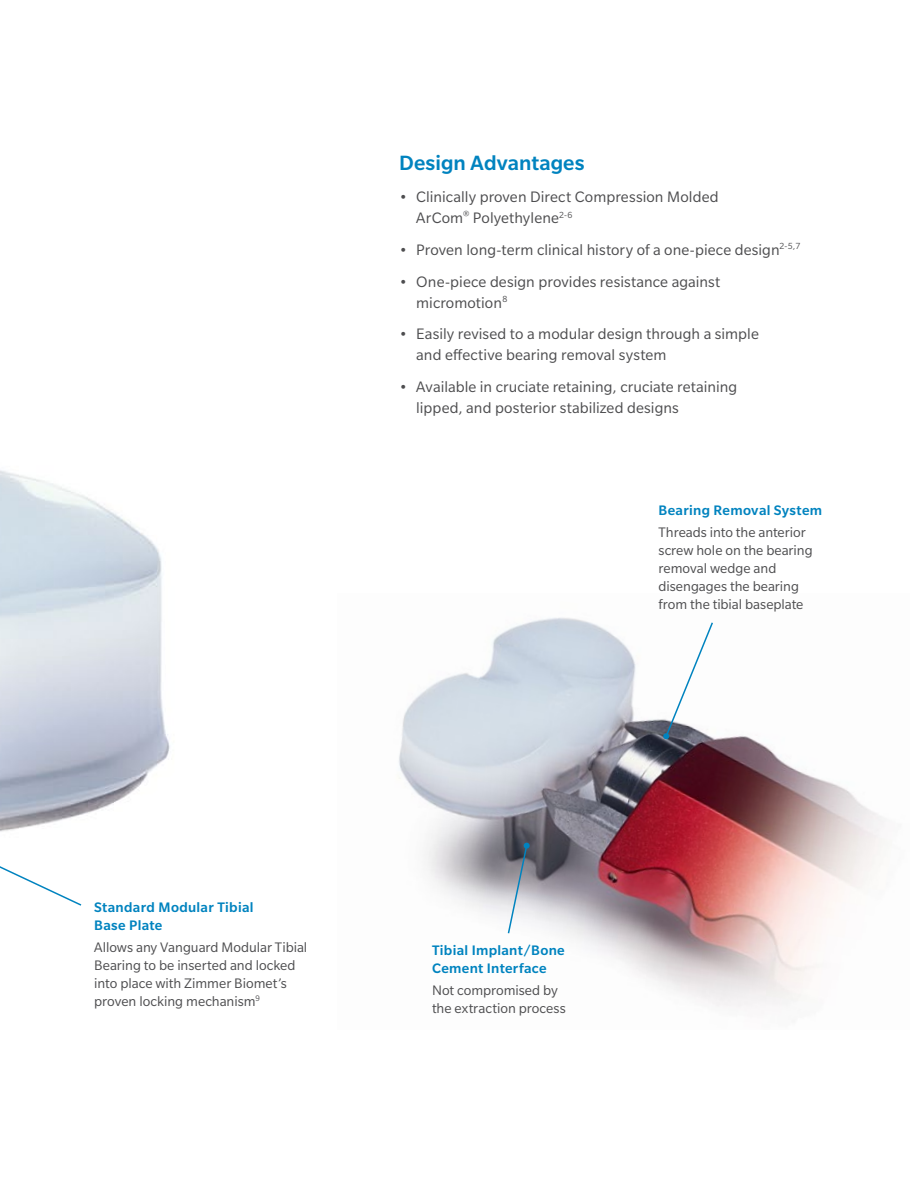
<style>
.page{position:relative;width:918px;height:1188px;background:#fff}
.page>*{position:absolute;margin:0;border:0;box-sizing:border-box;transform-origin:0 0}
.t1{font:500 22.5px "Slate Pro";letter-spacing:.005em;color:#0083bf}
.t2{font:16.5px/21px "Slate Pro";letter-spacing:.005em;color:#4d4d4f}
.t3{font:15px/18px "Slate Pro";color:#4d4d4f}
.t4{font:500 15px/18px "Slate Pro";letter-spacing:.02em;color:#0083bf}
</style>
<div class="page">
<img style="left:0;top:470px;width:170px;height:362px">
<img style="left:399px;top:617px;width:486px;height:390px">
<svg style="left:0;top:866px;width:82px;height:40px"></svg>
<svg style="left:507px;top:843px;width:23px;height:92px"></svg>
<svg style="left:663px;top:621px;width:51px;height:118px"></svg>
<h1 class="t1" style="left:399px;top:151px;width:187px">Design Advantages</h1>
<p class="t2" style="left:416px;top:186px;width:304px;text-indent:-17px">• Clinically proven Direct Compression Molded<br>ArCom<sup>®</sup> Polyethylene<sup>2-6</sup></p>
<p class="t2" style="left:399px;top:239px;width:403px">• Proven long-term clinical history of a one-piece design<sup>2-5,7</sup></p>
<p class="t2" style="left:416px;top:271px;width:306px;text-indent:-17px">• One-piece design provides resistance against micromotion<sup>8</sup></p>
<p class="t2" style="left:416px;top:324px;width:344px;text-indent:-17px">• Easily revised to a modular design through a simple and effective bearing removal system</p>
<p class="t2" style="left:416px;top:376px;width:323px;text-indent:-17px">• Available in cruciate retaining, cruciate retaining lipped, and posterior stabilized designs</p>
<p class="t4" style="left:659px;top:501px;width:165px">Bearing Removal System</p>
<p class="t3" style="left:659px;top:524px;width:156px">Threads into the anterior screw hole on the bearing removal wedge and disengages the bearing from the tibial baseplate</p>
<p class="t4" style="left:94px;top:898px;width:161px">Standard Modular Tibial<br>Base Plate</p>
<p class="t3" style="left:94px;top:939px;width:215px">Allows any Vanguard Modular Tibial<br>Bearing to be inserted and locked into place with Zimmer Biomet’s proven locking mechanism<sup>9</sup></p>
<p class="t4" style="left:432px;top:941px;width:134px">Tibial Implant/Bone<br>Cement Interface</p>
<p class="t3" style="left:432px;top:981px;width:135px">Not compromised by the extraction process</p>
</div>
